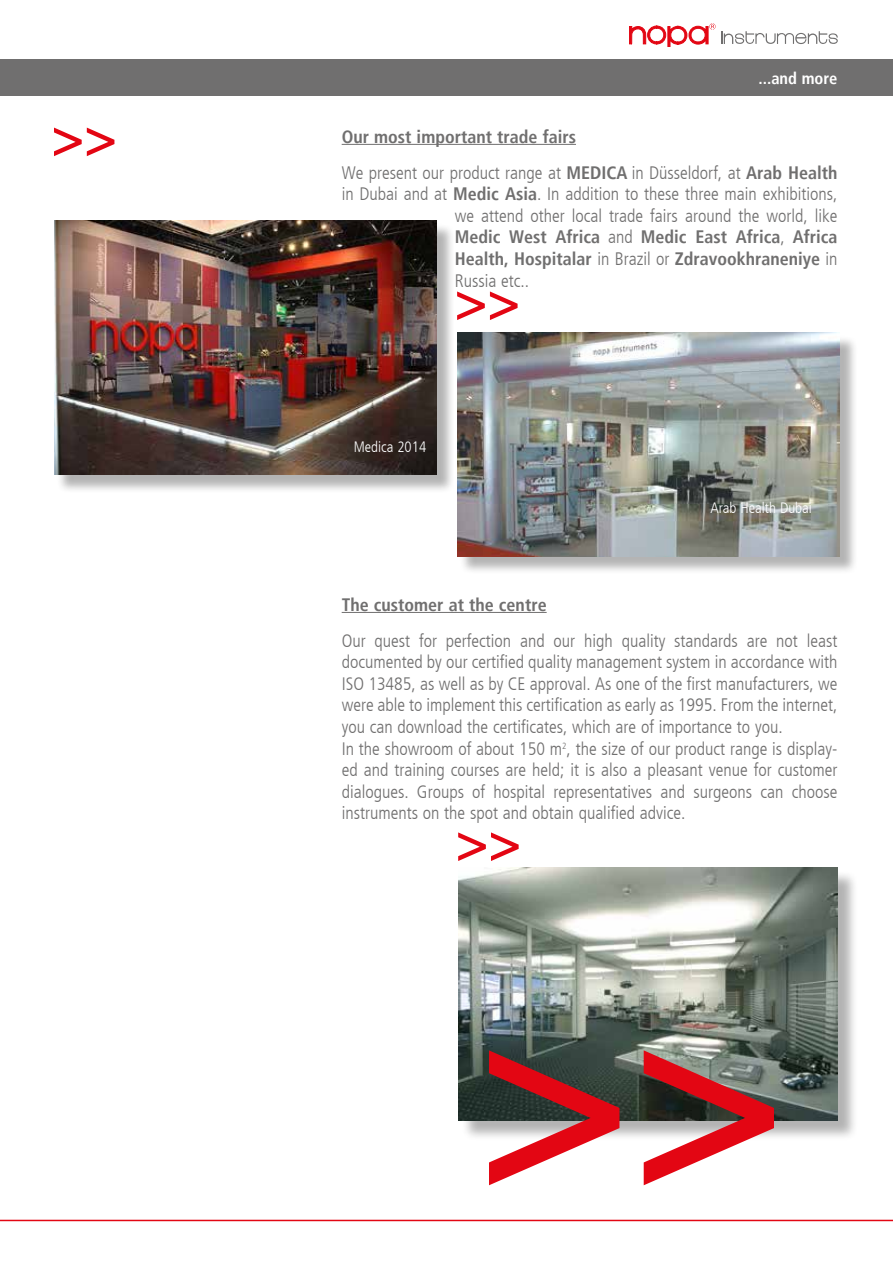
<style>
.page{position:relative;width:893px;height:1263px;background:#fff}
.page>*{position:absolute;margin:0;border:0;box-sizing:border-box;transform-origin:0 0}
.t1{font:300 condensed 18px/21.6px "Frutiger LT";color:#706f6f;text-align:justify}
.t2{font:700 condensed 18px/36px "Frutiger LT";color:#706f6f}
.t3{font:700 condensed 16.5px "Frutiger LT";color:#fff}
.t4{font:300 condensed 15px "Frutiger LT";color:#fff}
.s1{font-weight:300}
.s2{font-weight:700}
</style>
<div class="page">
<hr style="left:342px;top:144px;width:234px;height:1px;background:#706f6f">
<hr style="left:342px;top:612px;width:205px;height:1px;background:#706f6f">
<div style="left:0;top:60px;width:893px;height:36px;background:#706f6f"></div>
<hr style="left:0;top:1220px;width:893px;height:1px;background:#e30613">
<svg style="left:629px;top:23px;width:86px;height:24px"></svg>
<svg style="left:721px;top:31px;width:117px;height:13px"></svg>
<div style="left:459px;top:335px;width:399px;height:240px;background:#000;opacity:.3"></div>
<img style="left:457px;top:333px;width:383px;height:223px">
<div style="left:56px;top:223px;width:399px;height:270px;background:#000;opacity:.3"></div>
<img style="left:54px;top:221px;width:383px;height:253px">
<svg style="left:54px;top:128px;width:60px;height:28px"></svg>
<svg style="left:457px;top:291px;width:61px;height:29px"></svg>
<svg style="left:458px;top:832px;width:61px;height:29px"></svg>
<div style="left:461px;top:870px;width:397px;height:271px;background:#000;opacity:.3"></div>
<img style="left:459px;top:868px;width:378px;height:252px">
<svg style="left:489px;top:1050px;width:130px;height:135px"></svg>
<svg style="left:644px;top:1050px;width:130px;height:135px"></svg>
<p class="t3" style="left:758px;top:69px;width:81px">...and more</p>
<p class="t2" style="left:342px;top:118px;width:497px">Our most important trade fairs<br><span class="s1">We present our product range at</span> MEDICA <span class="s1">in Düsseldorf, at</span> Arab Health</p>
<p class="t1" style="left:455px;top:183px;width:384px;text-indent:-113px">in Dubai and at <span class="s2">Medic Asia</span>. In addition to these three main exhibitions, we attend other local trade fairs around the world, like <span class="s2">Medic West Africa</span> and <span class="s2">Medic East Africa</span>, <span class="s2">Africa Health, Hospitalar</span> in Brazil or <span class="s2">Zdravookhraneniye</span> in Russia etc..</p>
<p class="t4" style="left:354px;top:439px;width:74px">Medica 2014</p>
<p class="t4" style="left:710px;top:499px;width:103px">Arab Health Dubai</p>
<p class="t2" style="left:342px;top:586px;width:206px">The customer at the centre</p>
<p class="t1" style="left:342px;top:630px;width:497px;text-align:left">Our quest for perfection and our high quality standards are not least documented by our certified quality management system in accordance with ISO 13485, as well as by CE approval. As one of the first manufacturers, we were able to implement this certification as early as 1995. From the internet, you can download the certificates, which are of importance to you.<br>In the showroom of about 150 m<sup>2</sup>, the size of our product range is display&shy;ed and training courses are held; it is also a pleasant venue for customer dialogues. Groups of hospital representatives and surgeons can choose instruments on the spot and obtain qualified advice.</p>
</div>
